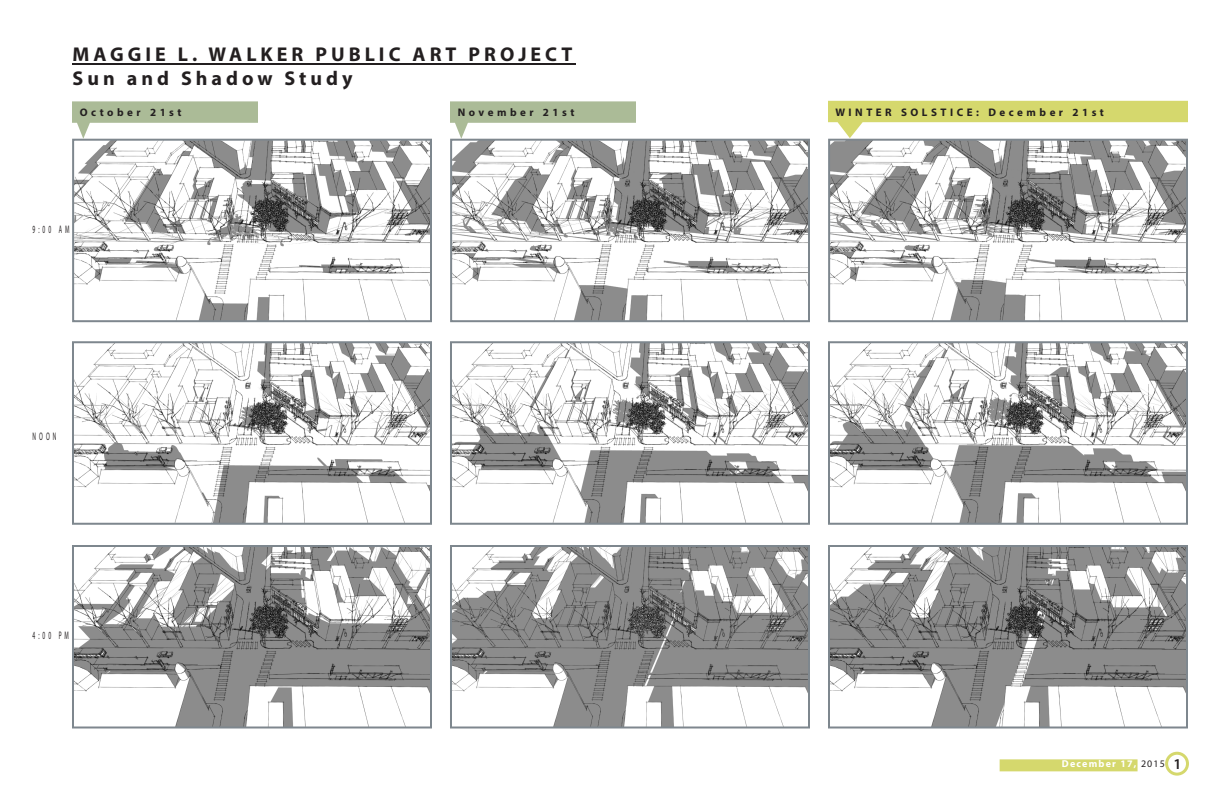
<style>
.page{position:relative;width:1224px;height:792px;background:#fff}
.page>*{position:absolute;margin:0;border:0;box-sizing:border-box;transform-origin:0 0}
.t1{font:700 20px "Myriad Pro";letter-spacing:.2em;color:#231f20}
.t2{font:600 15px "Myriad Pro";color:#231f20}
.t3{font:700 11px "Myriad Pro";letter-spacing:.32em;color:#231f20}
.t4{font:11px "Myriad Pro";letter-spacing:.56em;color:#231f20;scale:.5 1}
.t5{font:700 10px "Myriad Pro";letter-spacing:.12em;color:#fff}
.s1{font-weight:400;color:#231f20}
</style>
<div class="page">
<img style="left:75px;top:142px;width:354px;height:177px">
<div style="left:72px;top:139px;width:360px;height:183px;border:2px solid #7e878e"></div>
<img style="left:453px;top:142px;width:354px;height:177px">
<div style="left:450px;top:139px;width:360px;height:183px;border:2px solid #7e878e"></div>
<img style="left:831px;top:142px;width:354px;height:177px">
<div style="left:828px;top:139px;width:360px;height:183px;border:2px solid #7e878e"></div>
<img style="left:75px;top:344px;width:354px;height:178px">
<div style="left:72px;top:341px;width:360px;height:184px;border:2px solid #7e878e"></div>
<img style="left:453px;top:344px;width:354px;height:178px">
<div style="left:450px;top:341px;width:360px;height:184px;border:2px solid #7e878e"></div>
<img style="left:831px;top:344px;width:354px;height:178px">
<div style="left:828px;top:341px;width:360px;height:184px;border:2px solid #7e878e"></div>
<img style="left:75px;top:548px;width:354px;height:177px">
<div style="left:72px;top:545px;width:360px;height:183px;border:2px solid #7e878e"></div>
<img style="left:453px;top:548px;width:354px;height:177px">
<div style="left:450px;top:545px;width:360px;height:183px;border:2px solid #7e878e"></div>
<img style="left:831px;top:548px;width:354px;height:177px">
<div style="left:828px;top:545px;width:360px;height:183px;border:2px solid #7e878e"></div>
<div style="left:1165px;top:752px;width:24px;height:24px;border:3px solid #d5d86d;border-radius:50%"></div>
<div style="left:1000px;top:759px;width:138px;height:12px;background:#d5d86d"></div>
<svg style="left:72px;top:101px;width:186px;height:38px"></svg>
<svg style="left:450px;top:101px;width:186px;height:38px"></svg>
<svg style="left:828px;top:101px;width:360px;height:37px"></svg>
<hr style="left:72px;top:63px;width:504px;height:2px;background:#231f20">
<p class="t1" style="left:73px;top:42px;width:501px">MAGGIE L. WALKER PUBLIC ART PROJECT</p>
<p class="t1" style="left:73px;top:66px;width:282px">Sun and Shadow Study</p>
<p class="t3" style="left:80px;top:105px;width:103px">October 21st</p>
<p class="t3" style="left:458px;top:105px;width:118px">November 21st</p>
<p class="t3" style="left:835px;top:105px;width:270px">WINTER SOLSTICE: December 21st</p>
<p class="t3" style="left:74px;top:105px;width:49px">FROM</p>
<p class="t3" style="left:136px;top:105px;width:62px">BROOK</p>
<p class="t3" style="left:452px;top:105px;width:49px">FROM</p>
<p class="t3" style="left:514px;top:105px;width:62px">BROOK</p>
<p class="t4" style="left:32px;top:222px;width:76px">9:00 AM</p>
<p class="t4" style="left:32px;top:429px;width:50px">NOON</p>
<p class="t4" style="left:32px;top:628px;width:75px">4:00 PM</p>
<p class="t5" style="left:1062px;top:757px;width:105px">December 17, <span class="s1">2015</span></p>
<p class="t2" style="left:1173px;top:754px;width:10px">1</p>
</div>
